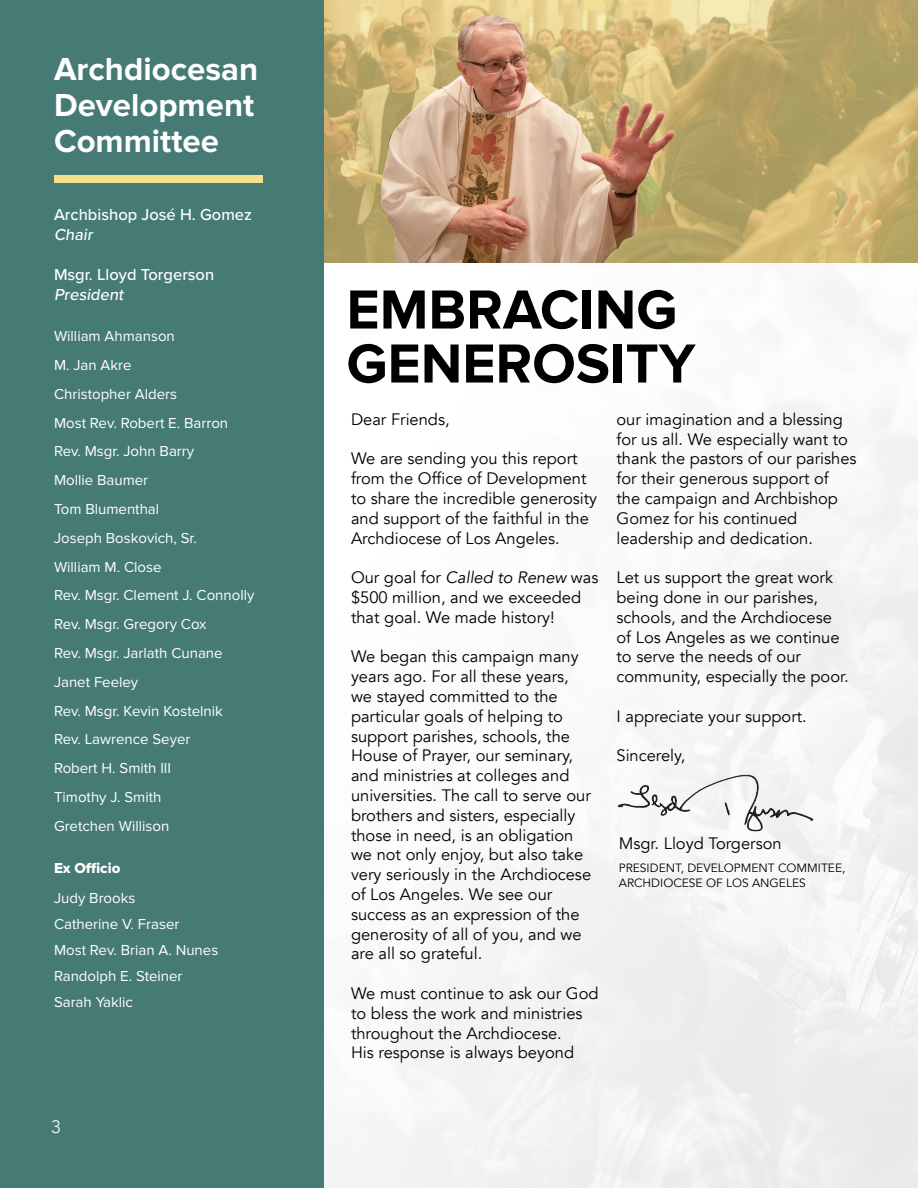
<style>
.page{position:relative;width:918px;height:1188px;background:#fff}
.page>*{position:absolute;margin:0;border:0;box-sizing:border-box;transform-origin:0 0}
.t1{font:700 57px "Proxima Nova";color:#000}
.t2{font:700 33px "Proxima Nova";color:#fff}
.t3{font:18px "Avenir";color:#f7f7f7}
.t4{font:16.5px/19.8px "Avenir";color:#000}
.t5{font:500 16.5px "Proxima Nova";color:#fff}
.t6{font:italic 500 16.5px "Proxima Nova";color:#fff}
.t7{font:15px "Proxima Nova";color:#fff}
.t8{font:15px "Proxima Nova Extrabld";color:#fff}
.t9{font:12px "Avenir";color:#000}
.s1{font-style:italic}
</style>
<div class="page">
<div style="left:0;top:257px;width:918px;height:931px;background:#f8f8f8"></div>
<div style="left:0;top:0;width:324px;height:1188px;background:#467a74"></div>
<img style="left:324px;top:0;width:594px;height:263px">
<div style="left:54px;top:176px;width:208px;height:7px;background:#f4e18b"></div>
<img style="left:617px;top:774px;width:197px;height:58px">
<p class="t2" style="left:54px;top:50px;width:206px">Archdiocesan</p>
<p class="t2" style="left:54px;top:86px;width:202px">Development</p>
<p class="t2" style="left:54px;top:122px;width:166px">Committee</p>
<p class="t5" style="left:54px;top:203px;width:199px">Archbishop José H. Gomez</p>
<p class="t5" style="left:54px;top:222px;width:43px">Chair</p>
<p class="t5" style="left:54px;top:262px;width:162px">Msgr. Lloyd Torgerson</p>
<p class="t6" style="left:54px;top:282px;width:74px">President</p>
<p class="t7" style="left:54px;top:328px;width:122px">William Ahmanson</p>
<p class="t7" style="left:54px;top:356px;width:79px">M. Jan Akre</p>
<p class="t7" style="left:54px;top:385px;width:125px">Christopher Alders</p>
<p class="t7" style="left:54px;top:414px;width:176px">Most Rev. Robert E. Barron</p>
<p class="t7" style="left:54px;top:443px;width:142px">Rev. Msgr. John Barry</p>
<p class="t7" style="left:54px;top:472px;width:96px">Mollie Baumer</p>
<p class="t7" style="left:54px;top:500px;width:107px">Tom Blumenthal</p>
<p class="t7" style="left:54px;top:529px;width:144px">Joseph Boskovich, Sr.</p>
<p class="t7" style="left:54px;top:558px;width:109px">William M. Close</p>
<p class="t7" style="left:54px;top:587px;width:202px">Rev. Msgr. Clement J. Connolly</p>
<p class="t7" style="left:54px;top:616px;width:154px">Rev. Msgr. Gregory Cox</p>
<p class="t7" style="left:54px;top:644px;width:170px">Rev. Msgr. Jarlath Cunane</p>
<p class="t7" style="left:54px;top:673px;width:86px">Janet Feeley</p>
<p class="t7" style="left:54px;top:702px;width:170px">Rev. Msgr. Kevin Kostelnik</p>
<p class="t7" style="left:54px;top:731px;width:138px">Rev. Lawrence Seyer</p>
<p class="t7" style="left:54px;top:760px;width:119px">Robert H. Smith III</p>
<p class="t7" style="left:54px;top:788px;width:109px">Timothy J. Smith</p>
<p class="t7" style="left:54px;top:817px;width:117px">Gretchen Willison</p>
<p class="t8" style="left:54px;top:859px;width:68px">Ex Officio</p>
<p class="t7" style="left:54px;top:890px;width:83px">Judy Brooks</p>
<p class="t7" style="left:54px;top:916px;width:127px">Catherine V. Fraser</p>
<p class="t7" style="left:54px;top:941px;width:166px">Most Rev. Brian A. Nunes</p>
<p class="t7" style="left:54px;top:967px;width:130px">Randolph E. Steiner</p>
<p class="t7" style="left:54px;top:993px;width:81px">Sarah Yaklic</p>
<p class="t3" style="left:51px;top:1116px;width:12px">3</p>
<p class="t1" style="left:346px;top:277px;width:332px">EMBRACING</p>
<p class="t1" style="left:346px;top:331px;width:351px">GENEROSITY</p>
<p class="t4" style="left:351px;top:410px;width:100px">Dear Friends,</p>
<p class="t4" style="left:351px;top:449px;width:248px">We are sending you this report from the Office of Development to share the incredible generosity and support of the faithful in the<br>Archdiocese of Los Angeles.</p>
<p class="t4" style="left:351px;top:568px;width:249px">Our goal for <span class="s1">Called to Renew</span> was $500 million, and we exceeded that goal. We made history!</p>
<p class="t4" style="left:351px;top:647px;width:242px">We began this campaign many years ago. For all these years, we stayed committed to the particular goals of helping to support parishes, schools, the<br>House of Prayer, our seminary, and ministries at colleges and universities. The call to serve our brothers and sisters, especially those in need, is an obligation we not only enjoy, but also take very seriously in the Archdiocese of Los Angeles. We see our success as an expression of the generosity of all of you, and we are all so grateful.</p>
<p class="t4" style="left:351px;top:984px;width:249px">We must continue to ask our God to bless the work and ministries throughout the Archdiocese.<br>His response is always beyond</p>
<p class="t4" style="left:616px;top:410px;width:242px">our imagination and a blessing for us all. We especially want to thank the pastors of our parishes for their generous support of the campaign and Archbishop<br>Gomez for his continued leadership and dedication.</p>
<p class="t4" style="left:616px;top:568px;width:234px">Let us support the great work being done in our parishes, schools, and the Archdiocese of Los Angeles as we continue to serve the needs of our community, especially the poor.</p>
<p class="t4" style="left:616px;top:707px;width:192px">I appreciate your support.</p>
<p class="t4" style="left:616px;top:746px;width:70px">Sincerely,</p>
<p class="t4" style="left:619px;top:834px;width:164px">Msgr. Lloyd Torgerson</p>
<p class="t9" style="left:619px;top:861px;width:228px">PRESIDENT, DEVELOPMENT COMMITEE,</p>
<p class="t9" style="left:619px;top:875px;width:189px">ARCHDIOCESE OF LOS ANGELES</p>
</div>
